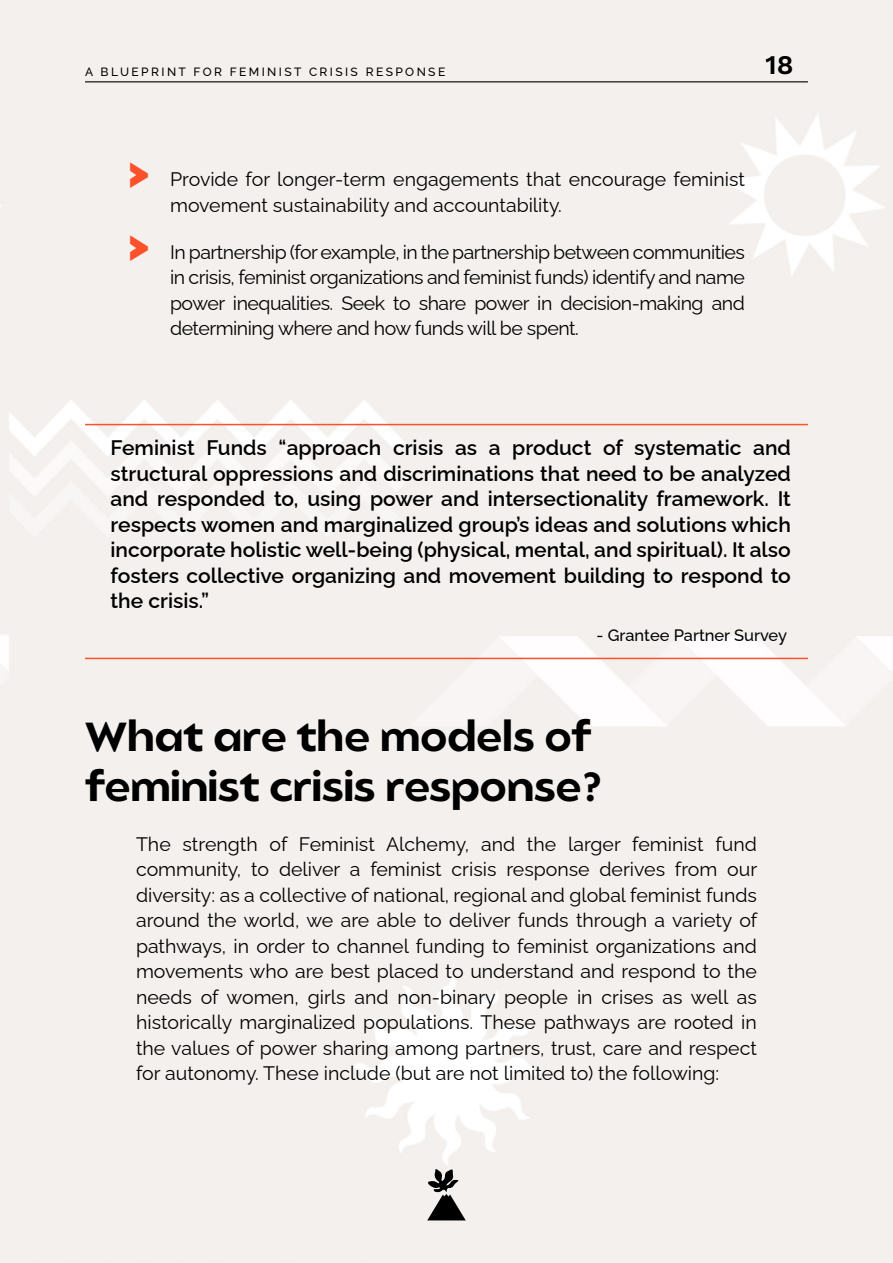
<style>
.page{position:relative;width:893px;height:1263px;background:#fff}
.page>*{position:absolute;margin:0;border:0;box-sizing:border-box;transform-origin:0 0}
.t1{font:600 40.5px/49.5px "Balgin";color:#000}
.t2{font:600 27px "Work Sans";color:#000}
.t3{font:600 21px/25.5px "Raleway";color:#000;text-align:justify}
.t4{font:19.5px/25.5px "Raleway";color:#000;text-align:justify}
.t5{font:500 16.5px "Raleway";color:#000}
.t6{font:500 12px "Raleway";letter-spacing:.2em;color:#000}
.s1{font-weight:900;font-size:42px;color:#fd512b}
</style>
<div class="page">
<hr style="left:85px;top:81px;width:723px;height:1px;background:#000">
<svg style="left:427px;top:1169px;width:39px;height:51px;background:#838180"></svg>
<hr style="left:85px;top:424px;width:723px;height:1px;background:#fd512b">
<hr style="left:85px;top:658px;width:723px;height:1px;background:#fd512b">
<p class="t6" style="left:85px;top:62px;width:362px">A BLUEPRINT FOR FEMINIST CRISIS RESPONSE</p>
<h2 class="t2" style="left:766px;top:44px;width:30px">18</h2>
<p class="t4" style="left:170px;top:164px;width:576px;text-indent:-43px"><span class="s1">&gt;</span> Provide for longer-term engagements that encourage feminist movement sustainability and accountability.</p>
<p class="t4" style="left:170px;top:237px;width:576px;text-indent:-43px"><span class="s1">&gt;</span> In partnership (for example, in the partnership between communities in crisis, feminist organizations and feminist funds) identify and name power inequalities. Seek to share power in decision-making and determining where and how funds will be spent.</p>
<p class="t3" style="left:111px;top:433px;width:682px">Feminist Funds “approach crisis as a product of systematic and structural oppressions and discriminations that need to be analyzed and responded to, using power and intersectionality framework. It respects women and marginalized group’s ideas and solutions which incorporate holistic well-being (physical, mental, and spiritual). It also fosters collective organizing and movement building to respond to the crisis.”</p>
<p class="t5" style="left:597px;top:622px;width:192px">- Grantee Partner Survey</p>
<h1 class="t1" style="left:85px;top:713px;width:519px">What are the models of feminist crisis response?</h1>
<p class="t4" style="left:136px;top:829px;width:623px">The strength of Feminist Alchemy, and the larger feminist fund community, to deliver a feminist crisis response derives from our diversity: as a collective of national, regional and global feminist funds around the world, we are able to deliver funds through a variety of pathways, in order to channel funding to feminist organizations and movements who are best placed to understand and respond to the needs of women, girls and non-binary people in crises as well as historically marginalized populations. These pathways are rooted in the values of power sharing among partners, trust, care and respect for autonomy. These include (but are not limited to) the following:</p>
</div>
